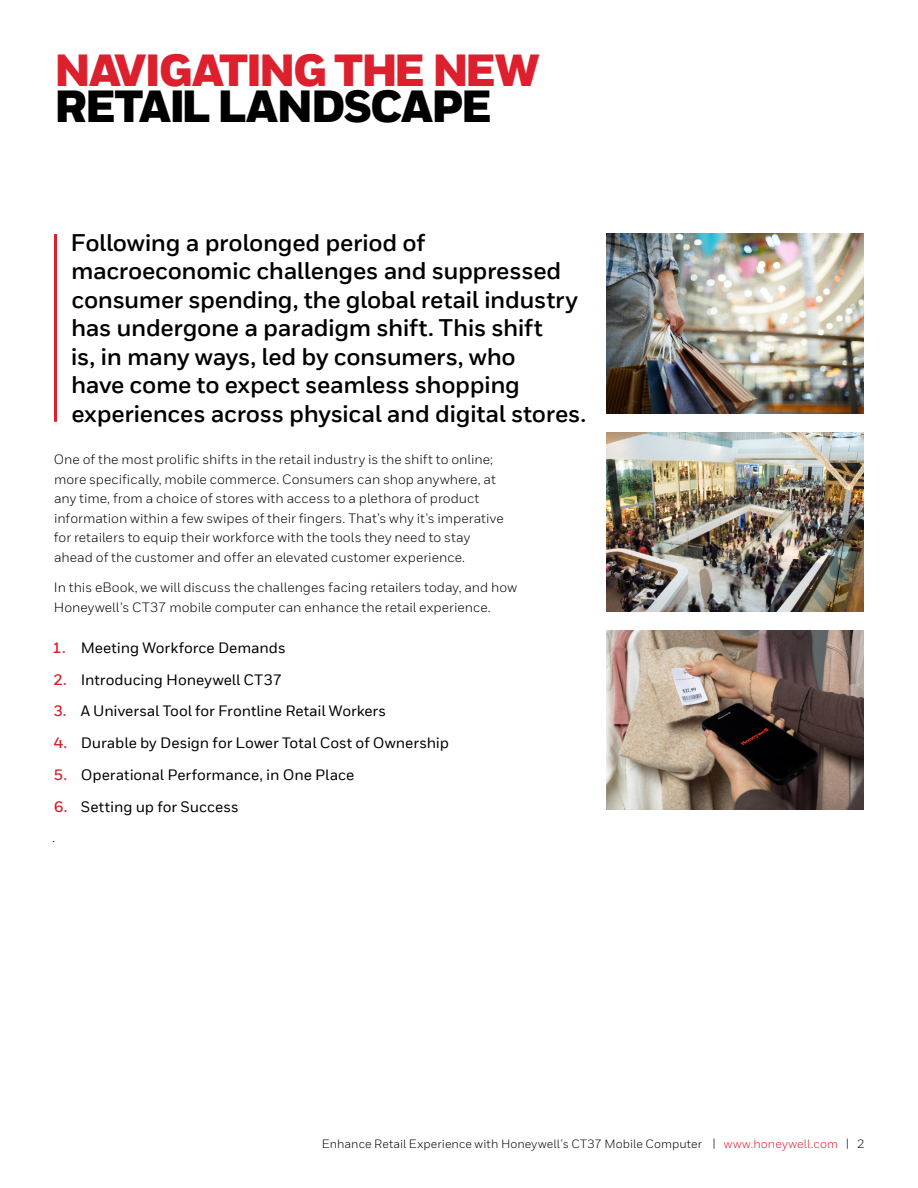
<style>
.page{position:relative;width:918px;height:1188px;background:#fff}
.page>*{position:absolute;margin:0;border:0;box-sizing:border-box;transform-origin:0 0}
.t1{font:900 45px "Honeywell Sans";letter-spacing:-.05em;color:#dc202e}
.t2{font:900 45px "Honeywell Sans";letter-spacing:-.05em;color:#000}
.t3{font:700 24px/28.5px "Honeywell Sans TT";letter-spacing:-.015em;color:#000}
.t4{font:500 15px "Honeywell Sans TT";letter-spacing:-.005em;color:#000}
.t5{font:13.5px/19.5px "Honeywell Sans TT";color:#000}
.t6{font:12px "Honeywell Sans TT";letter-spacing:.01em;color:#000}
.s1{font-weight:700;color:#dc202e}
.s2{color:#dc202e}
</style>
<div class="page">
<hr style="left:54px;top:234px;width:3px;height:188px;background:#dc202e">
<img style="left:606px;top:234px;width:258px;height:180px">
<img style="left:606px;top:432px;width:258px;height:180px">
<img style="left:606px;top:630px;width:258px;height:180px">
<h1 class="t1" style="left:54px;top:42px;width:487px">NAVIGATING THE NEW</h1>
<h1 class="t2" style="left:54px;top:78px;width:439px">RETAIL LANDSCAPE</h1>
<p class="t3" style="left:71px;top:229px;width:517px">Following a prolonged period of macroeconomic challenges and suppressed consumer spending, the global retail industry has undergone a paradigm shift. This shift<br>is, in many ways, led by consumers, who<br>have come to expect seamless shopping experiences across physical and digital stores.</p>
<p class="t5" style="left:54px;top:450px;width:451px">One of the most prolific shifts in the retail industry is the shift to online; more specifically, mobile commerce. Consumers can shop anywhere, at any time, from a choice of stores with access to a plethora of product information within a few swipes of their fingers. That’s why it’s imperative for retailers to equip their workforce with the tools they need to stay ahead of the customer and offer an elevated customer experience.</p>
<p class="t5" style="left:54px;top:578px;width:465px">In this eBook, we will discuss the challenges facing retailers today, and how<br>Honeywell’s CT37 mobile computer can enhance the retail experience.</p>
<p class="t4" style="left:53px;top:639px;width:235px"><span class="s1">1.</span> Meeting Workforce Demands</p>
<p class="t4" style="left:53px;top:670px;width:230px"><span class="s1">2.</span> Introducing Honeywell CT37</p>
<p class="t4" style="left:53px;top:702px;width:334px"><span class="s1">3.</span> A Universal Tool for Frontline Retail Workers</p>
<p class="t4" style="left:54px;top:734px;width:397px"><span class="s1">4.</span> Durable by Design for Lower Total Cost of Ownership</p>
<p class="t4" style="left:54px;top:766px;width:302px"><span class="s1">5.</span> Operational Performance, in One Place</p>
<p class="t4" style="left:54px;top:798px;width:186px"><span class="s1">6.</span> Setting up for Success</p>
<p class="t5" style="left:52px;top:828px;width:4px">.</p>
<p class="t6" style="left:322px;top:1136px;width:544px">Enhance Retail Experience with Honeywell’s CT37 Mobile Computer | <span class="s2">www.honeywell.com</span> | 2</p>
</div>
